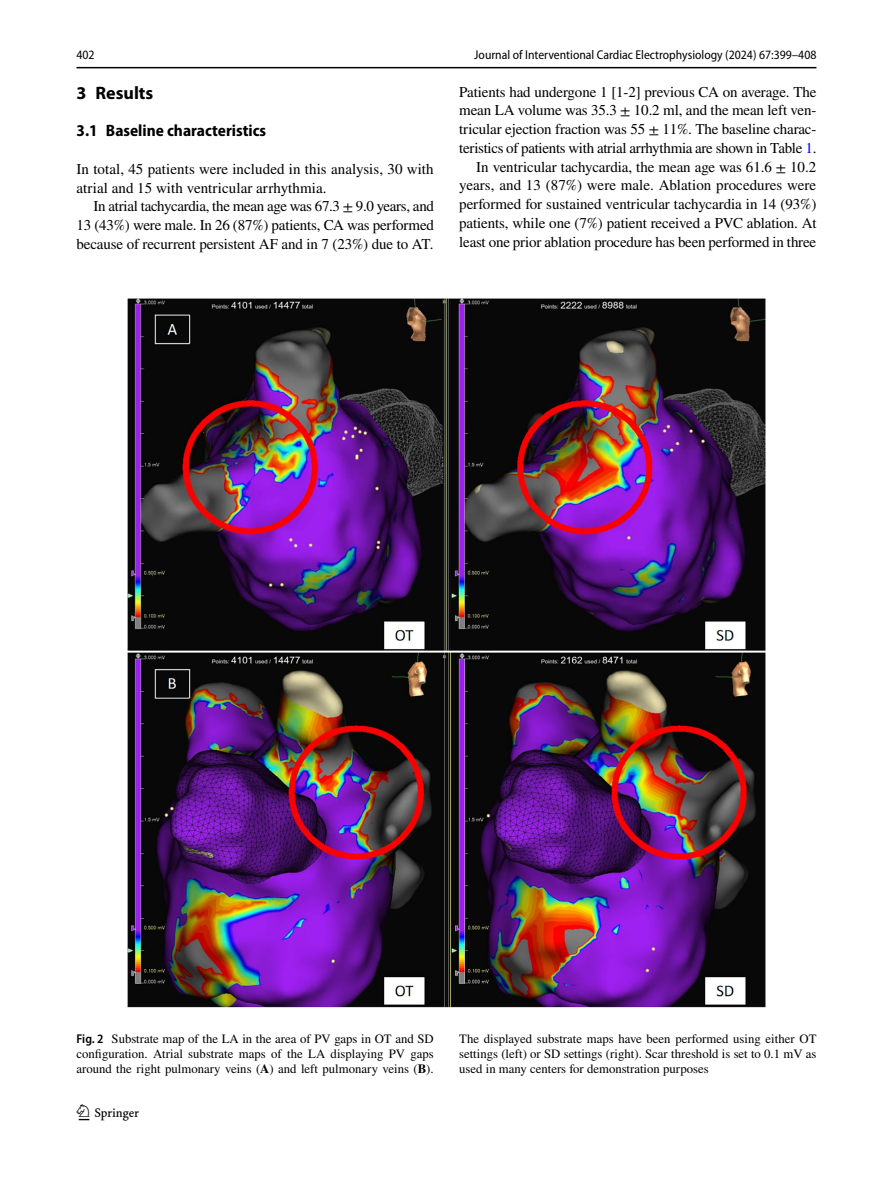
<style>
.page{position:relative;width:893px;height:1187px;background:#fff}
.page>*{position:absolute;margin:0;border:0;box-sizing:border-box;transform-origin:0 0}
.t1{font:22.5px "Springnew Regular 2";color:#000}
.t2{font:700 18px "Myriad Pro";color:#000}
.t3{font:700 semi-condensed 16.5px "Myriad Pro";color:#000}
.t4{font:15px/18.8px "STIX";letter-spacing:-.01em;color:#000}
.t5{font:12.75px/15px "STIX";color:#000;text-align:justify}
.t6{font:semi-condensed 12.75px "Myriad Pro";color:#000}
.s1{color:#00f}
.s2{font-family:"Myriad Pro";font-weight:600;font-stretch:semi-condensed}
.s3{font-weight:700}
</style>
<div class="page">
<hr style="left:77px;top:67px;width:739px;height:1px;background:#000">
<img style="left:127px;top:298px;width:638px;height:709px">
<p class="t6" style="left:77px;top:48px;width:20px">402</p>
<p class="t6" style="left:474px;top:48px;width:344px">Journal of Interventional Cardiac Electrophysiology (2024) 67:399–408</p>
<p class="t2" style="left:77px;top:81px;width:78px">3 Results</p>
<p class="t3" style="left:77px;top:122px;width:191px">3.1 Baseline characteristics</p>
<p class="t4" style="left:77px;top:160px;width:359px">In total, 45 patients were included in this analysis, 30 with atrial and 15 with ventricular arrhythmia.</p>
<p class="t4" style="left:77px;top:198px;width:359px;text-align:justify;text-indent:17px">In atrial tachycardia, the mean age was 67.3 ± 9.0 years, and 13 (43%) were male. In 26 (87%) patients, CA was performed because of recurrent persistent AF and in 7 (23%) due to AT.</p>
<p class="t4" style="left:459px;top:83px;width:359px;text-align:right">Patients had undergone 1 [1-2] previous CA on average. The mean LA volume was 35.3 ± 10.2 ml, and the mean left ven&shy;tricular ejection fraction was 55 ± 11%. The baseline charac&shy;teristics of patients with atrial arrhythmia are shown in Table <span class="s1">1</span>.<br>In ventricular tachycardia, the mean age was 61.6 ± 10.2 years, and 13 (87%) were male. Ablation procedures were performed for sustained ventricular tachycardia in 14 (93%) patients, while one (7%) patient received a PVC ablation. At least one prior ablation procedure has been performed in three</p>
<p class="t5" style="left:77px;top:1031px;width:359px"><span class="s2">Fig. 2</span> Substrate map of the LA in the area of PV gaps in OT and SD configuration. Atrial substrate maps of the LA displaying PV gaps around the right pulmonary veins (<span class="s3">A</span>) and left pulmonary veins (<span class="s3">B</span>).</p>
<p class="t5" style="left:459px;top:1031px;width:359px">The displayed substrate maps have been performed using either OT settings (left) or SD settings (right). Scar threshold is set to 0.1 mV as used in many centers for demonstration purposes</p>
<h1 class="t1" style="left:79px;top:1104px;width:62px">1 3</h1>
</div>
